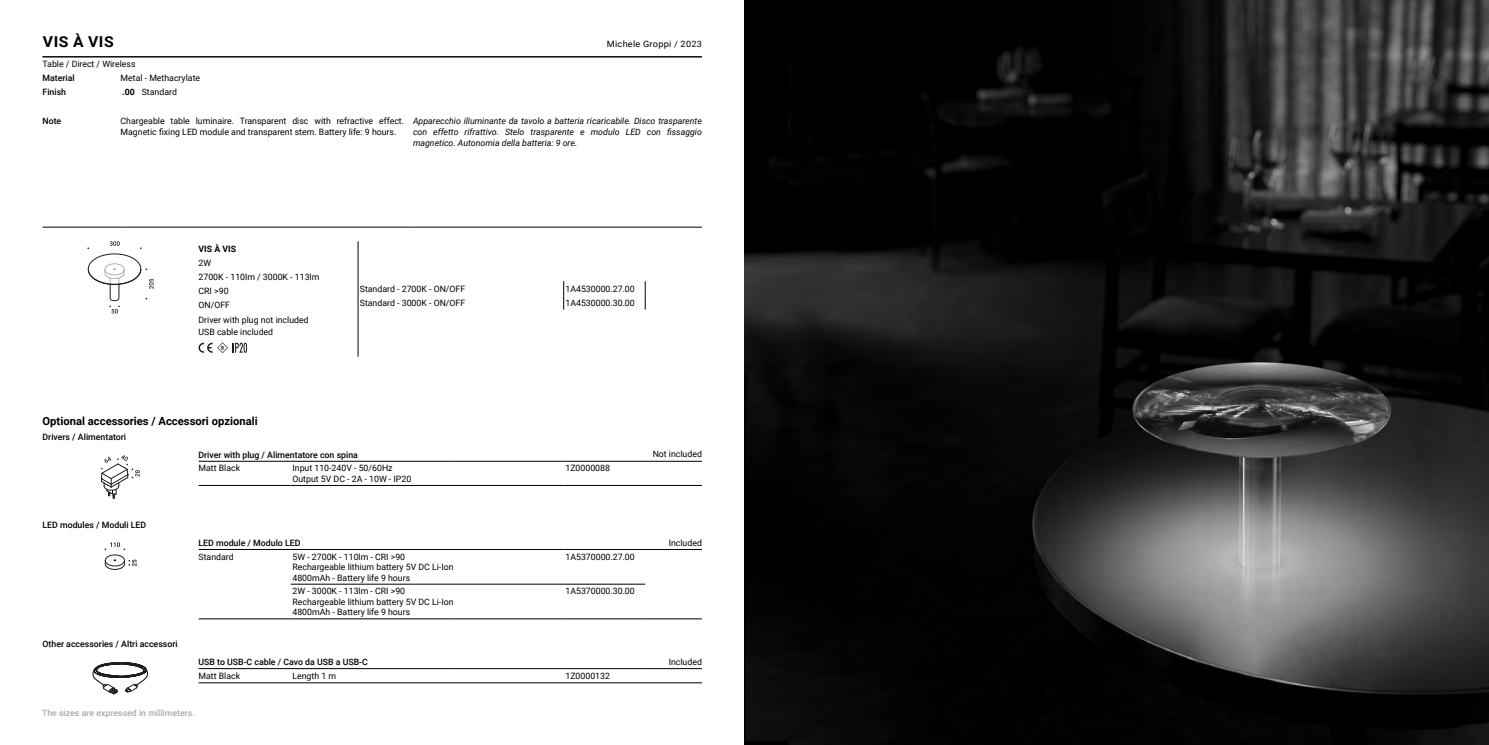
<style>
.page{position:relative;width:1489px;height:745px;background:#fff}
.page>*{position:absolute;margin:0;border:0;box-sizing:border-box;transform-origin:0 0}
.PRODOTTO_designer_anno{font:700 15px "Roboto";letter-spacing:.035em;color:#000;scale:1.05 1}
.ACCESSORI_tipo{font:700 11.25px "Roboto";color:#000}
.PRODOTTO_codici{font:8.75px/10.5px "Roboto";color:#000}
.PRODOTTO_descrizione_standard_prima_ling{font:8.75px/11.2px "Roboto";color:#000}
.PRODOTTO_descrizione_standard_seconda_li{font:italic 8.75px/11.2px "Roboto";color:#000;text-align:justify}
.PRODOTTO_dati_tecnici{font:8.75px/12.5px "Roboto";color:#000}
.PRODOTTO_descrizione_standard_prima_ling-2{font:500 8.75px "Roboto";color:#000}
.ACCESSORI_categoria{font:500 8.75px "Roboto";color:#000}
.t1{font:500 8.75px "Roboto";color:#aaa}
.PRODOTTO_price{font:8.75px "Roboto";color:#000}
.PRODOTTO_filtri{font:8.75px "Roboto";color:#000}
.PRODOTTO_designer_anno-2{font:8.75px "Roboto";letter-spacing:.025em;color:#000;scale:1.05 1}
.PRODOTTO_descrizione_standard_prima_ling-3{font:700 8.75px "Roboto";color:#000}
.PRODOTTO_intestazione_note{font:500 8.75px "Roboto";color:#000}
</style>
<div class="page">
<img style="left:744px;top:0;width:744px;height:744px">
<hr style="left:43px;top:56px;width:659px;height:1px;background:#000">
<hr style="left:43px;top:57px;width:77px;height:1px;background:#000">
<hr style="left:120px;top:57px;width:291px;height:1px;background:#000">
<hr style="left:411px;top:57px;width:291px;height:1px;background:#000">
<hr style="left:43px;top:227px;width:77px;height:1px;background:#000">
<hr style="left:120px;top:227px;width:291px;height:1px;background:#000">
<hr style="left:411px;top:227px;width:291px;height:1px;background:#000">
<svg style="left:87px;top:241px;width:67px;height:72px"></svg>
<svg style="left:358px;top:241px;width:1px;height:115px"></svg>
<svg style="left:198px;top:342px;width:49px;height:11px"></svg>
<svg style="left:563px;top:281px;width:1px;height:28px"></svg>
<svg style="left:645px;top:281px;width:1px;height:28px"></svg>
<svg style="left:101px;top:455px;width:39px;height:43px"></svg>
<hr style="left:198px;top:485px;width:93px;height:1px;background:#000">
<hr style="left:291px;top:485px;width:163px;height:1px;background:#000">
<hr style="left:454px;top:485px;width:109px;height:1px;background:#000">
<hr style="left:563px;top:485px;width:82px;height:1px;background:#000">
<hr style="left:645px;top:485px;width:57px;height:1px;background:#000">
<hr style="left:198px;top:461px;width:93px;height:1px;background:#000">
<hr style="left:291px;top:461px;width:163px;height:1px;background:#000">
<hr style="left:454px;top:461px;width:109px;height:1px;background:#000">
<hr style="left:563px;top:461px;width:82px;height:1px;background:#000">
<hr style="left:645px;top:461px;width:57px;height:1px;background:#000">
<svg style="left:104px;top:542px;width:32px;height:27px"></svg>
<hr style="left:291px;top:583px;width:163px;height:1px;background:#000">
<hr style="left:454px;top:583px;width:109px;height:1px;background:#000">
<hr style="left:563px;top:583px;width:82px;height:1px;background:#000">
<hr style="left:198px;top:618px;width:93px;height:1px;background:#000">
<hr style="left:291px;top:618px;width:163px;height:1px;background:#000">
<hr style="left:454px;top:618px;width:109px;height:1px;background:#000">
<hr style="left:563px;top:618px;width:82px;height:1px;background:#000">
<hr style="left:645px;top:618px;width:57px;height:1px;background:#000">
<hr style="left:198px;top:549px;width:93px;height:1px;background:#000">
<hr style="left:291px;top:549px;width:163px;height:1px;background:#000">
<hr style="left:454px;top:549px;width:109px;height:1px;background:#000">
<hr style="left:563px;top:549px;width:82px;height:1px;background:#000">
<hr style="left:645px;top:549px;width:57px;height:1px;background:#000">
<svg style="left:92px;top:662px;width:56px;height:32px"></svg>
<hr style="left:198px;top:682px;width:93px;height:1px;background:#000">
<hr style="left:291px;top:682px;width:163px;height:1px;background:#000">
<hr style="left:454px;top:682px;width:109px;height:1px;background:#000">
<hr style="left:563px;top:682px;width:82px;height:1px;background:#000">
<hr style="left:645px;top:682px;width:57px;height:1px;background:#000">
<hr style="left:198px;top:668px;width:93px;height:1px;background:#000">
<hr style="left:291px;top:668px;width:163px;height:1px;background:#000">
<hr style="left:454px;top:668px;width:109px;height:1px;background:#000">
<hr style="left:563px;top:668px;width:82px;height:1px;background:#000">
<hr style="left:645px;top:668px;width:57px;height:1px;background:#000">
<p class="PRODOTTO_designer_anno" style="left:43px;top:31px;width:69px">VIS À VIS</p>
<p class="PRODOTTO_designer_anno-2" style="left:607px;top:37px;width:92px">Michele Groppi / 2023</p>
<p class="PRODOTTO_filtri" style="left:43px;top:58px;width:95px">Table / Direct / Wireless</p>
<p class="PRODOTTO_descrizione_standard_prima_ling-2" style="left:43px;top:72px;width:34px">Material</p>
<p class="PRODOTTO_descrizione_standard_prima_ling" style="left:120px;top:72px;width:81px">Metal - Methacrylate</p>
<p class="PRODOTTO_descrizione_standard_prima_ling-2" style="left:43px;top:86px;width:25px">Finish</p>
<p class="PRODOTTO_descrizione_standard_prima_ling-3" style="left:122px;top:86px;width:14px">.00</p>
<p class="PRODOTTO_descrizione_standard_prima_ling" style="left:142px;top:86px;width:37px">Standard</p>
<p class="PRODOTTO_intestazione_note" style="left:43px;top:114px;width:20px">Note</p>
<p class="PRODOTTO_descrizione_standard_prima_ling" style="left:120px;top:115px;width:285px">Chargeable table luminaire. Transparent disc with refractive effect.<br>Magnetic fixing LED module and transparent stem. Battery life: 9 hours.</p>
<p class="PRODOTTO_descrizione_standard_seconda_li" style="left:413px;top:115px;width:290px">Apparecchio illuminante da tavolo a batteria ricaricabile. Disco trasparente con effetto rifrattivo. Stelo trasparente e modulo LED con fissaggio magnetico. Autonomia della batteria: 9 ore.</p>
<p class="PRODOTTO_descrizione_standard_prima_ling-3" style="left:198px;top:242px;width:39px">VIS À VIS</p>
<p class="PRODOTTO_dati_tecnici" style="left:198px;top:256px;width:14px">2W</p>
<p class="PRODOTTO_dati_tecnici" style="left:198px;top:270px;width:122px">2700K - 110lm / 3000K - 113lm</p>
<p class="PRODOTTO_dati_tecnici" style="left:198px;top:284px;width:32px">CRI &gt;90</p>
<p class="PRODOTTO_dati_tecnici" style="left:198px;top:298px;width:33px">ON/OFF</p>
<p class="PRODOTTO_dati_tecnici" style="left:198px;top:313px;width:112px">Driver with plug not included<br>USB cable included</p>
<p class="PRODOTTO_dati_tecnici" style="left:360px;top:282px;width:107px">Standard - 2700K - ON/OFF</p>
<p class="PRODOTTO_codici" style="left:565px;top:283px;width:71px">1A4530000.27.00</p>
<p class="PRODOTTO_dati_tecnici" style="left:360px;top:296px;width:107px">Standard - 3000K - ON/OFF</p>
<p class="PRODOTTO_codici" style="left:565px;top:297px;width:71px">1A4530000.30.00</p>
<p class="ACCESSORI_tipo" style="left:43px;top:413px;width:217px">Optional accessories / Accessori opzionali</p>
<p class="ACCESSORI_categoria" style="left:43px;top:430px;width:85px">Drivers / Alimentatori</p>
<p class="PRODOTTO_descrizione_standard_prima_ling-2" style="left:198px;top:448px;width:161px">Driver with plug / Alimentatore con spina</p>
<p class="PRODOTTO_price" style="left:652px;top:448px;width:51px">Not included</p>
<p class="PRODOTTO_descrizione_standard_prima_ling" style="left:198px;top:462px;width:43px">Matt Black</p>
<p class="PRODOTTO_codici" style="left:292px;top:462px;width:120px">Input 110-240V - 50/60Hz<br>Output 5V DC - 2A - 10W - IP20</p>
<p class="PRODOTTO_descrizione_standard_prima_ling" style="left:565px;top:462px;width:46px">1Z0000088</p>
<p class="ACCESSORI_categoria" style="left:43px;top:518px;width:105px">LED modules / Moduli LED</p>
<p class="PRODOTTO_descrizione_standard_prima_ling-2" style="left:198px;top:536px;width:103px">LED module / Modulo LED</p>
<p class="PRODOTTO_price" style="left:668px;top:536px;width:35px">Included</p>
<p class="PRODOTTO_descrizione_standard_prima_ling" style="left:198px;top:550px;width:37px">Standard</p>
<p class="PRODOTTO_codici" style="left:292px;top:550px;width:162px">5W - 2700K - 110lm - CRI &gt;90<br>Rechargeable lithium battery 5V DC Li-Ion<br>4800mAh - Battery life 9 hours</p>
<p class="PRODOTTO_descrizione_standard_prima_ling" style="left:565px;top:550px;width:71px">1A5370000.27.00</p>
<p class="PRODOTTO_codici" style="left:292px;top:585px;width:162px">2W - 3000K - 113lm - CRI &gt;90<br>Rechargeable lithium battery 5V DC Li-Ion<br>4800mAh - Battery life 9 hours</p>
<p class="PRODOTTO_descrizione_standard_prima_ling" style="left:565px;top:585px;width:71px">1A5370000.30.00</p>
<p class="ACCESSORI_categoria" style="left:43px;top:637px;width:137px">Other accessories / Altri accessori</p>
<p class="PRODOTTO_descrizione_standard_prima_ling-2" style="left:198px;top:655px;width:171px">USB to USB-C cable / Cavo da USB a USB-C</p>
<p class="PRODOTTO_price" style="left:668px;top:655px;width:35px">Included</p>
<p class="PRODOTTO_descrizione_standard_prima_ling" style="left:198px;top:669px;width:43px">Matt Black</p>
<p class="PRODOTTO_codici" style="left:292px;top:669px;width:45px">Length 1 m</p>
<p class="PRODOTTO_descrizione_standard_prima_ling" style="left:565px;top:669px;width:46px">1Z0000132</p>
<p class="t1" style="left:42px;top:706px;width:154px">The sizes are expressed in millimeters.</p>
</div>
